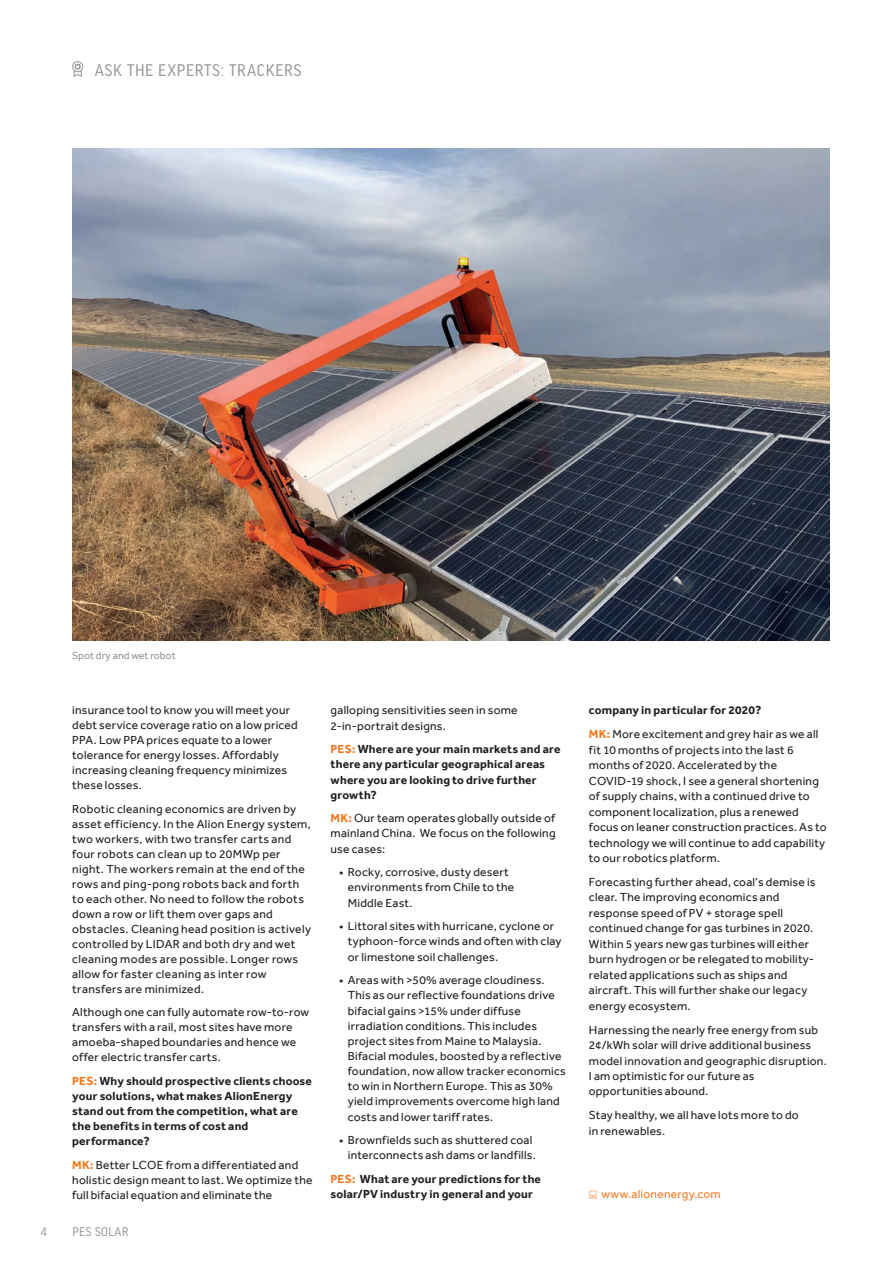
<style>
.page{position:relative;width:893px;height:1263px;background:#fff}
.page>*{position:absolute;margin:0;border:0;box-sizing:border-box;transform-origin:0 0}
.Page_head_2015{font:18px "Good Headline Pro Narr";letter-spacing:.04em;color:#939598}
.t1{font:13.5px "Good Headline Pro Narr";letter-spacing:.035em;color:#939598}
.Body_Copy_2015{font:12px/15px "Effra";letter-spacing:.02em;color:#231f20}
.Body_Copy_2015-2{font:700 12px/15px "Effra";letter-spacing:.015em;color:#231f20}
.Body_Copy_2015-3{font:12px "Effra";letter-spacing:.02em;color:#f47921}
.CAPTIONS{font:10.5px "Effra";color:#939598}
.s1{color:#f47921}
.s2{font-weight:700;color:#f47921}
</style>
<div class="page">
<svg style="left:589px;top:1191px;width:8px;height:7px"></svg>
<img style="left:72px;top:149px;width:757px;height:491px">
<div style="left:72px;top:61px;width:11px;height:11px;border:1px solid #939598;border-radius:50%"></div>
<svg style="left:73px;top:63px;width:9px;height:14px"></svg>
<p class="Page_head_2015" style="left:95px;top:61px;width:208px">ASK THE EXPERTS: TRACKERS</p>
<p class="CAPTIONS" style="left:72px;top:649px;width:105px">Spot dry and wet robot</p>
<p class="Body_Copy_2015" style="left:72px;top:703px;width:227px">insurance tool to know you will meet your debt service coverage ratio on a low priced PPA. Low PPA prices equate to a lower tolerance for energy losses. Affordably increasing cleaning frequency minimizes these losses.</p>
<p class="Body_Copy_2015" style="left:72px;top:801px;width:240px">Robotic cleaning economics are driven by asset efficiency. In the Alion Energy system, two workers, with two transfer carts and four robots can clean up to 20MWp per night. The workers remain at the end of the rows and ping-pong robots back and forth to each other. No need to follow the robots down a row or lift them over gaps and obstacles. Cleaning head position is actively controlled by LIDAR and both dry and wet cleaning modes are possible. Longer rows allow for faster cleaning as inter row transfers are minimized.</p>
<p class="Body_Copy_2015" style="left:72px;top:1005px;width:238px">Although one can fully automate row-to-row transfers with a rail, most sites have more amoeba-shaped boundaries and hence we offer electric transfer carts.</p>
<p class="Body_Copy_2015-2" style="left:72px;top:1073px;width:241px"><span class="s1">PES:</span> Why should prospective clients choose your solutions, what makes AlionEnergy stand out from the competition, what are the benefits in terms of cost and performance?</p>
<p class="Body_Copy_2015" style="left:72px;top:1157px;width:242px"><span class="s2">MK:</span> Better LCOE from a differentiated and holistic design meant to last. We optimize the full bifacial equation and eliminate the</p>
<p class="t1" style="left:41px;top:1225px;width:7px">4</p>
<p class="t1" style="left:72px;top:1225px;width:58px">PES SOLAR</p>
<p class="Body_Copy_2015" style="left:331px;top:703px;width:189px">galloping sensitivities seen in some<br>2-in-portrait designs.</p>
<p class="Body_Copy_2015-2" style="left:331px;top:741px;width:231px"><span class="s1">PES:</span> Where are your main markets and are there any particular geographical areas where you are looking to drive further growth?</p>
<p class="Body_Copy_2015" style="left:331px;top:811px;width:226px;text-align:justify"><span class="s2">MK:</span> Our team operates globally outside of mainland China. We focus on the following use cases:</p>
<p class="Body_Copy_2015" style="left:348px;top:864px;width:168px;text-indent:-9px">• Rocky, corrosive, dusty desert environments from Chile to the<br>Middle East.</p>
<p class="Body_Copy_2015" style="left:348px;top:918px;width:215px;text-indent:-9px">• Littoral sites with hurricane, cyclone or typhoon-force winds and often with clay or limestone soil challenges.</p>
<p class="Body_Copy_2015" style="left:348px;top:972px;width:220px;text-indent:-9px">• Areas with &gt;50% average cloudiness.<br>This as our reflective foundations drive bifacial gains &gt;15% under diffuse irradiation conditions. This includes project sites from Maine to Malaysia.<br>Bifacial modules, boosted by a reflective foundation, now allow tracker economics to win in Northern Europe. This as 30% yield improvements overcome high land costs and lower tariff rates.</p>
<p class="Body_Copy_2015" style="left:348px;top:1132px;width:189px;text-indent:-9px">• Brownfields such as shuttered coal interconnects ash dams or landfills.</p>
<p class="Body_Copy_2015-2" style="left:331px;top:1171px;width:212px"><span class="s1">PES:</span> What are your predictions for the solar/PV industry in general and your</p>
<p class="Body_Copy_2015-2" style="left:589px;top:703px;width:174px">company in particular for 2020?</p>
<p class="Body_Copy_2015" style="left:589px;top:726px;width:239px;line-height:15.5px"><span class="s2">MK:</span> More excitement and grey hair as we all fit 10 months of projects into the last 6 months of 2020. Accelerated by the COVID-19 shock, I see a general shortening of supply chains, with a continued drive to component localization, plus a renewed focus on leaner construction practices. As to technology we will continue to add capability to our robotics platform.</p>
<p class="Body_Copy_2015" style="left:589px;top:874px;width:228px;line-height:15.5px">Forecasting further ahead, coal’s demise is clear. The improving economics and response speed of PV + storage spell continued change for gas turbines in 2020.<br>Within 5 years new gas turbines will either burn hydrogen or be relegated to mobility&shy;related applications such as ships and aircraft. This will further shake our legacy energy ecosystem.</p>
<p class="Body_Copy_2015" style="left:589px;top:1022px;width:239px;line-height:15.5px">Harnessing the nearly free energy from sub 2¢/kWh solar will drive additional business model innovation and geographic disruption.<br>I am optimistic for our future as opportunities abound.</p>
<p class="Body_Copy_2015" style="left:589px;top:1107px;width:211px;line-height:15.5px">Stay healthy, we all have lots more to do in renewables.</p>
<p class="Body_Copy_2015-3" style="left:601px;top:1187px;width:121px">www.alionenergy.com</p>
</div>
